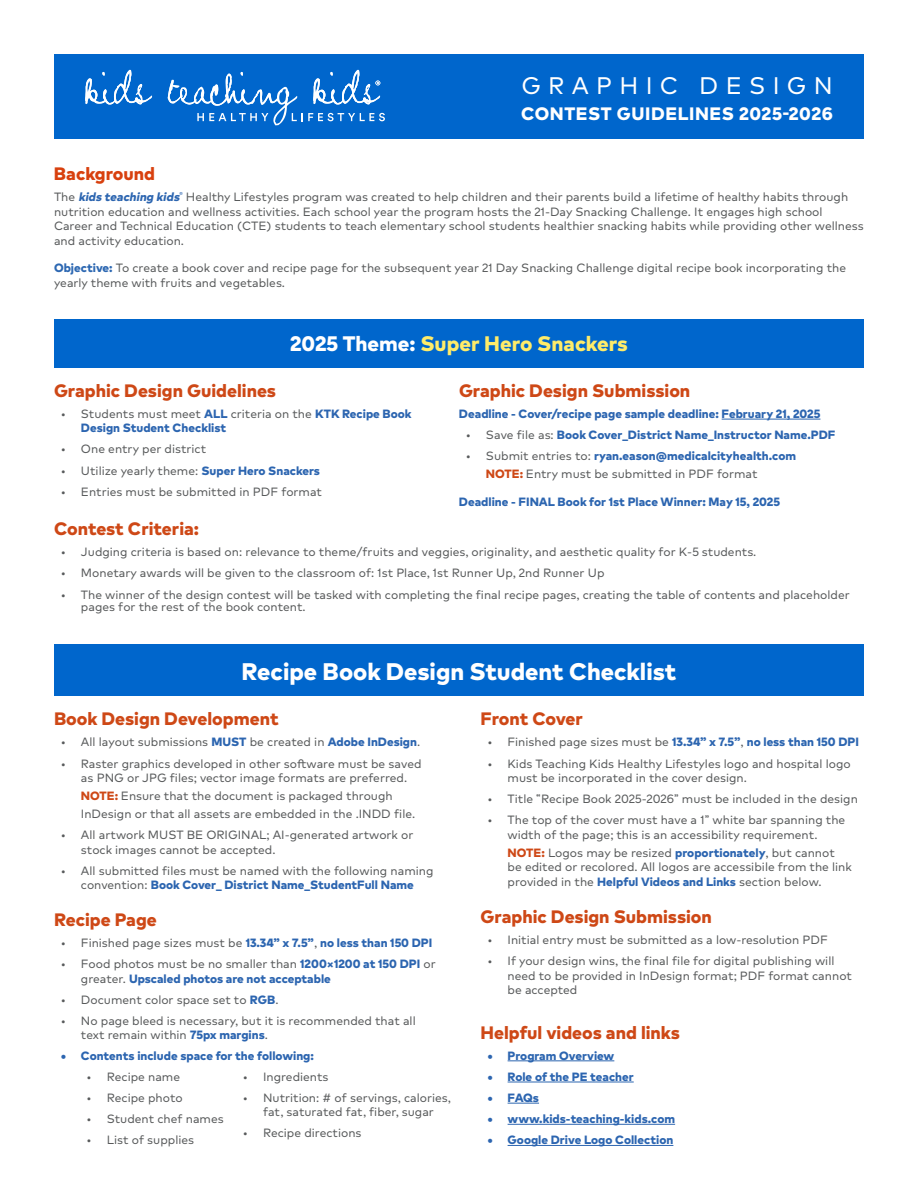
<style>
.page{position:relative;width:918px;height:1188px;background:#fff}
.page>*{position:absolute;margin:0;border:0;box-sizing:border-box;transform-origin:0 0}
.t1{font:800 24px "Markfor HCA";color:#fff}
.t2{font:24px "Markfor HCA";letter-spacing:.305em;color:#fff}
.t3{font:800 21px "Markfor HCA";color:#ffec69}
.t4{font:800 18px "Markfor HCA";color:#ce4816}
.t5{font:800 18px "Markfor HCA";letter-spacing:.035em;color:#fff}
.t6{font:800 18px "Markfor HCA";color:#d8400e}
.t7{font:12px/14.4px "Markfor HCA";color:#585a5b}
.t8{font:800 12px/14.4px "Markfor HCA";color:#2c65b0}
.s1{font-weight:800;font-style:italic;color:#2c65b0}
.s2{font-weight:800;color:#2d68b2}
.s3{color:#fff}
.s4{font-weight:800;color:#2c65b0}
.s5{font-weight:400;color:#585a5b}
.s6{font-weight:800;color:#ce4816}
</style>
<div class="page">
<div style="left:54px;top:54px;width:810px;height:84px;background:#06c"></div>
<svg style="left:85px;top:70px;width:67px;height:35px"></svg>
<hr style="left:722px;top:419px;width:98px;height:1px;background:#2c65b0">
<hr style="left:508px;top:1060px;width:106px;height:1px;background:#2c65b0">
<hr style="left:508px;top:1082px;width:126px;height:1px;background:#2c65b0">
<hr style="left:508px;top:1103px;width:31px;height:1px;background:#2c65b0">
<hr style="left:508px;top:1124px;width:167px;height:1px;background:#2c65b0">
<hr style="left:508px;top:1145px;width:165px;height:1px;background:#2c65b0">
<svg style="left:168px;top:70px;width:217px;height:55px"></svg>
<div style="left:54px;top:319px;width:810px;height:49px;background:#06c"></div>
<div style="left:54px;top:645px;width:810px;height:51px;background:#06c"></div>
<h1 class="t2" style="left:521px;top:72px;width:313px">GRAPHIC DESIGN</h1>
<h1 class="t5" style="left:521px;top:100px;width:313px">CONTEST GUIDELINES 2025-2026</h1>
<h2 class="t6" style="left:54px;top:160px;width:103px">Background</h2>
<p class="t7" style="left:54px;top:190px;width:811px">The <span class="s1">kids teaching kids</span><sup>®</sup> Healthy Lifestyles program was created to help children and their parents build a lifetime of healthy habits through nutrition education and wellness activities. Each school year the program hosts the 21-Day Snacking Challenge. It engages high school Career and Technical Education (CTE) students to teach elementary school students healthier snacking habits while providing other wellness and activity education.</p>
<p class="t7" style="left:54px;top:261px;width:794px"><span class="s2">Objective:</span> To create a book cover and recipe page for the subsequent year 21 Day Snacking Challenge digital recipe book incorporating the yearly theme with fruits and vegetables.</p>
<h2 class="t3" style="left:290px;top:328px;width:339px"><span class="s3">2025 Theme:</span> Super Hero Snackers</h2>
<h3 class="t4" style="left:54px;top:377px;width:224px">Graphic Design Guidelines</h3>
<h3 class="t4" style="left:459px;top:377px;width:233px">Graphic Design Submission</h3>
<p class="t7" style="left:61px;top:407px;width:352px">• Students must meet <span class="s4">ALL</span> criteria on the <span class="s4">KTK Recipe Book</span></p>
<p class="t8" style="left:459px;top:406px;width:363px">Deadline - Cover/recipe page sample deadline: February 21, 2025</p>
<p class="t8" style="left:81px;top:420px;width:147px">Design Student Checklist</p>
<p class="t8" style="left:466px;top:427px;width:371px"><span class="s5">• Save file as:</span> Book Cover_District Name_Instructor Name.PDF</p>
<p class="t7" style="left:61px;top:442px;width:147px">• One entry per district</p>
<p class="t8" style="left:466px;top:448px;width:332px"><span class="s5">• Submit entries to:</span> ryan.eason@medicalcityhealth.com</p>
<p class="t7" style="left:61px;top:463px;width:261px">• Utilize yearly theme: <span class="s4">Super Hero Snackers</span></p>
<p class="t7" style="left:486px;top:467px;width:273px"><span class="s6">NOTE:</span> Entry must be submitted in PDF format</p>
<p class="t7" style="left:61px;top:484px;width:263px">• Entries must be submitted in PDF format</p>
<p class="t8" style="left:459px;top:494px;width:323px">Deadline - FINAL Book for 1st Place Winner: May 15, 2025</p>
<h3 class="t4" style="left:54px;top:515px;width:147px">Contest Criteria:</h3>
<p class="t7" style="left:61px;top:545px;width:697px">• Judging criteria is based on: relevance to theme/fruits and veggies, originality, and aesthetic quality for K-5 students.</p>
<p class="t7" style="left:61px;top:566px;width:545px">• Monetary awards will be given to the classroom of: 1st Place, 1st Runner Up, 2nd Runner Up</p>
<p class="t7" style="left:81px;top:588px;width:770px;line-height:12.1px;text-indent:-20px">• The winner of the design contest will be tasked with completing the final recipe pages, creating the table of contents and placeholder pages for the rest of the book content.</p>
<h2 class="t1" style="left:242px;top:653px;width:436px">Recipe Book Design Student Checklist</h2>
<h3 class="t4" style="left:54px;top:705px;width:226px">Book Design Development</h3>
<p class="t7" style="left:61px;top:735px;width:361px">• All layout submissions <span class="s4">MUST</span> be created in <span class="s4">Adobe InDesign</span>.</p>
<p class="t7" style="left:61px;top:756px;width:362px;text-align:center">• Raster graphics developed in other sofware must be saved as PNG or JPG files; vector image formats are preferred.</p>
<p class="t7" style="left:81px;top:787px;width:336px;line-height:18px"><span class="s6">NOTE:</span> Ensure that the document is packaged through<br>InDesign or that all assets are embedded in the .INDD file.</p>
<p class="t7" style="left:81px;top:828px;width:334px;text-indent:-20px">• All artwork MUST BE ORIGINAL; AI-generated artwork or stock images cannot be accepted.</p>
<p class="t7" style="left:61px;top:863px;width:374px;text-align:center">• All submitted files must be named with the following naming convention: <span class="s4">Book Cover_ District Name_StudentFull Name</span></p>
<h3 class="t4" style="left:54px;top:906px;width:104px">Recipe Page</h3>
<p class="t8" style="left:61px;top:935px;width:373px"><span class="s5">• Finished page sizes must be</span> 13.34” x 7.5”<span class="s5">,</span> no less than 150 DPI</p>
<p class="t8" style="left:81px;top:956px;width:356px;text-indent:-20px"><span class="s5">• Food photos must be no smaller than</span> 1200×1200 at 150 DPI <span class="s5">or greater.</span> Upscaled photos are not acceptable</p>
<p class="t7" style="left:61px;top:992px;width:219px">• Document color space set to <span class="s4">RGB</span>.</p>
<p class="t7" style="left:81px;top:1013px;width:336px;text-indent:-20px">• No page bleed is necessary, but it is recommended that all text remain within <span class="s4">75px margins</span>.</p>
<p class="t8" style="left:61px;top:1048px;width:255px">• Contents include space for the following:</p>
<p class="t7" style="left:87px;top:1069px;width:95px">• Recipe name</p>
<p class="t7" style="left:243px;top:1069px;width:87px">• Ingredients</p>
<p class="t7" style="left:87px;top:1091px;width:98px">• Recipe photo</p>
<p class="t7" style="left:243px;top:1091px;width:209px;text-align:center">• Nutrition: # of servings, calories, fat, saturated fat, fiber, sugar</p>
<h3 class="t4" style="left:481px;top:705px;width:104px">Front Cover</h3>
<p class="t8" style="left:487px;top:734px;width:373px"><span class="s5">• Finished page sizes must be</span> 13.34” x 7.5”<span class="s5">,</span> no less than 150 DPI</p>
<p class="t7" style="left:508px;top:756px;width:345px;text-indent:-20px">• Kids Teaching Kids Healthy Lifestyles logo and hospital logo must be incorporated in the cover design.</p>
<p class="t7" style="left:487px;top:792px;width:372px">• Title “Recipe Book 2025-2026” must be included in the design</p>
<p class="t7" style="left:508px;top:813px;width:339px;text-indent:-20px">• The top of the cover must have a 1” white bar spanning the width of the page; this is an accessibility requirement.</p>
<p class="t7" style="left:508px;top:846px;width:346px"><span class="s6">NOTE:</span> Logos may be resized <span class="s4">proportionately</span>, but cannot be edited or recolored. All logos are accessibile from the link provided in the <span class="s4">Helpful Videos and Links</span> section below.</p>
<h3 class="t4" style="left:481px;top:903px;width:233px">Graphic Design Submission</h3>
<p class="t7" style="left:487px;top:933px;width:342px">• Initial entry must be submitted as a low-resolution PDF</p>
<p class="t7" style="left:508px;top:954px;width:346px;text-indent:-20px">• If your design wins, the final file for digital publishing will need to be provided in InDesign format; PDF format cannot be accepted</p>
<h3 class="t4" style="left:481px;top:1018px;width:201px">Helpful videos and links</h3>
<p class="t8" style="left:487px;top:1048px;width:129px">• Program Overview</p>
<p class="t8" style="left:487px;top:1069px;width:148px">• Role of the PE teacher</p>
<p class="t8" style="left:487px;top:1090px;width:53px">• FAQs</p>
<p class="t8" style="left:487px;top:1111px;width:189px">• www.kids-teaching-kids.com</p>
<p class="t8" style="left:487px;top:1132px;width:188px">• Google Drive Logo Collection</p>
<p class="t7" style="left:87px;top:1112px;width:139px">• Student chef names</p>
<p class="t7" style="left:243px;top:1126px;width:120px">• Recipe directions</p>
<p class="t7" style="left:87px;top:1133px;width:109px">• List of supplies</p>
</div>
